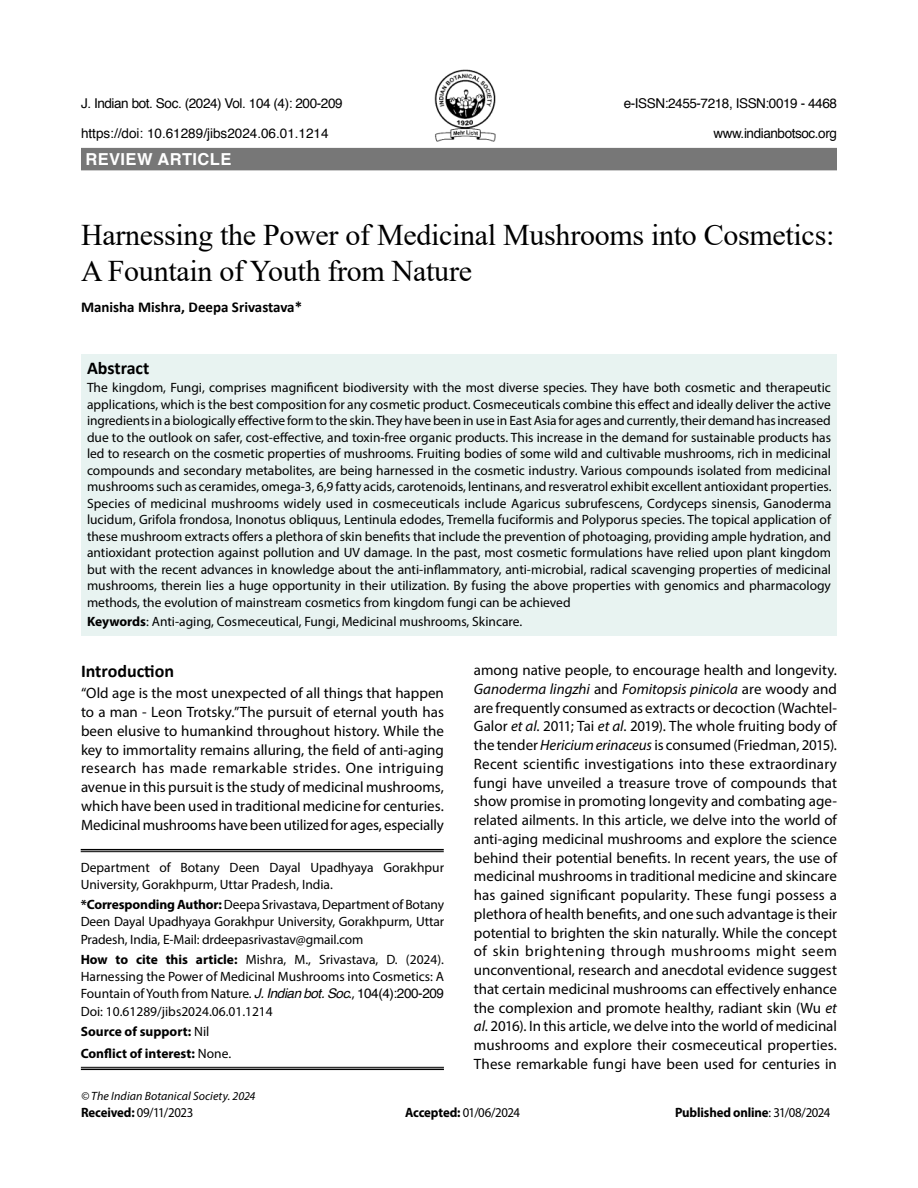
<style>
.page{position:relative;width:918px;height:1188px;background:#fff}
.page>*{position:absolute;margin:0;border:0;box-sizing:border-box;transform-origin:0 0}
.article_head{font:30px/36px "Times New Roman";letter-spacing:-.01em;color:#000}
.Sub-Head-1{font:700 18px "Calibri";color:#000}
.Subject{font:700 16.5px "Helvetica";letter-spacing:.025em;color:#fff}
.Body_flush{font:15px/18.8px "Myriad Pro";color:#000;text-align:justify}
.author{font:700 15px "Calibri";color:#000}
.Abstract{font:13.5px/16.5px "Myriad Pro";color:#000;text-align:justify}
.affiliation{font:13.5px/17.2px "Myriad Pro";color:#000;text-align:justify}
.Running_Head{font:13.5px "Helvetica";letter-spacing:-.03em;color:#000}
.affiliation-2{font:700 13.5px "Myriad Pro";color:#000}
.Running_Head-2{font:13.5px "Helvetica";color:#000}
.ref{font:13.5px "Myriad Pro";letter-spacing:-.035em;color:#000;scale:.95 1}
.ref-2{font:700 13.5px "Myriad Pro";letter-spacing:-.01em;color:#000;scale:.95 1}
.Bottom_1st_page{font:italic 12px "Myriad Pro";letter-spacing:.005em;color:#000}
.s1{font-weight:700}
.s2{font-family:"Helvetica";font-style:italic}
.s3{font-style:italic}
.s4{font-family:"Helvetica"}
.s5{font-weight:400}
</style>
<div class="page">
<div style="left:81px;top:354px;width:756px;height:282px;background:#e8f3f1"></div>
<div style="left:81px;top:148px;width:756px;height:22px;background:#777"></div>
<img style="left:435px;top:69px;width:60px;height:72px">
<hr style="left:81px;top:849px;width:363px;height:1px;background:#000">
<hr style="left:81px;top:851px;width:363px;height:1px;background:#000">
<hr style="left:81px;top:1067px;width:363px;height:1px;background:#000">
<hr style="left:81px;top:1069px;width:363px;height:1px;background:#000">
<p class="Running_Head" style="left:81px;top:92px;width:263px">J. Indian bot. Soc. (2024) Vol. 104 (4): 200-209</p>
<p class="Running_Head" style="left:624px;top:92px;width:215px">e-ISSN:2455-7218, ISSN:0019 - 4468</p>
<p class="Running_Head-2" style="left:81px;top:122px;width:249px">https://doi: 10.61289/jibs2024.06.01.1214</p>
<p class="Running_Head" style="left:713px;top:122px;width:125px">www.indianbotsoc.org</p>
<p class="Subject" style="left:86px;top:146px;width:147px">REVIEW ARTICLE</p>
<p class="article_head" style="left:81px;top:216px;width:755px">Harnessing the Power of Medicinal Mushrooms into Cosmetics:<br>A Fountain of Youth from Nature</p>
<p class="author" style="left:81px;top:297px;width:223px">Manisha Mishra, Deepa Srivastava*</p>
<p class="Sub-Head-1" style="left:87px;top:355px;width:64px">Abstract</p>
<p class="Abstract" style="left:87px;top:379px;width:746px">The kingdom, Fungi, comprises magnificent biodiversity with the most diverse species. They have both cosmetic and therapeutic applications, which is the best composition for any cosmetic product. Cosmeceuticals combine this effect and ideally deliver the active ingredients in a biologically effective form to the skin. They have been in use in East Asia for ages and currently, their demand has increased due to the outlook on safer, cost-effective, and toxin-free organic products. This increase in the demand for sustainable products has led to research on the cosmetic properties of mushrooms. Fruiting bodies of some wild and cultivable mushrooms, rich in medicinal compounds and secondary metabolites, are being harnessed in the cosmetic industry. Various compounds isolated from medicinal mushrooms such as ceramides, omega-3, 6,9 fatty acids, carotenoids, lentinans, and resveratrol exhibit excellent antioxidant properties.<br>Species of medicinal mushrooms widely used in cosmeceuticals include Agaricus subrufescens, Cordyceps sinensis, Ganoderma lucidum, Grifola frondosa, Inonotus obliquus, Lentinula edodes, Tremella fuciformis and Polyporus species. The topical application of these mushroom extracts offers a plethora of skin benefits that include the prevention of photoaging, providing ample hydration, and antioxidant protection against pollution and UV damage. In the past, most cosmetic formulations have relied upon plant kingdom but with the recent advances in knowledge about the anti-inflammatory, anti-microbial, radical scavenging properties of medicinal mushrooms, therein lies a huge opportunity in their utilization. By fusing the above properties with genomics and pharmacology methods, the evolution of mainstream cosmetics from kingdom fungi can be achieved</p>
<p class="Abstract" style="left:87px;top:613px;width:437px"><span class="s1">Keywords</span>: Anti-aging, Cosmeceutical, Fungi, Medicinal mushrooms, Skincare.</p>
<p class="Sub-Head-1" style="left:81px;top:659px;width:95px">Introduction</p>
<p class="Body_flush" style="left:81px;top:684px;width:364px">“Old age is the most unexpected of all things that happen to a man - Leon Trotsky.”The pursuit of eternal youth has been elusive to humankind throughout history. While the key to immortality remains alluring, the field of anti-aging research has made remarkable strides. One intriguing avenue in this pursuit is the study of medicinal mushrooms, which have been used in traditional medicine for centuries.<br>Medicinal mushrooms have been utilized for ages, especially</p>
<p class="affiliation" style="left:81px;top:858px;width:365px">Department of Botany Deen Dayal Upadhyaya Gorakhpur<br>University, Gorakhpurm, Uttar Pradesh, India.</p>
<p class="affiliation" style="left:81px;top:896px;width:365px"><span class="s1">*Corresponding Author:</span> Deepa Srivastava, Department of Botany Deen Dayal Upadhyaya Gorakhpur University, Gorakhpurm, Uttar Pradesh, India, E-Mail: drdeepasrivastav@gmail.com</p>
<p class="affiliation" style="left:81px;top:950px;width:365px"><span class="s1">How to cite this article:</span> Mishra, M., Srivastava, D. (2024).<br>Harnessing the Power of Medicinal Mushrooms into Cosmetics: A Fountain of Youth from Nature. <span class="s2">J. Indian bot. Soc</span><span class="s3">.</span>, <span class="s4">104(4):200-209<br></span>Doi: 10.61289/jibs2024.06.01.1214</p>
<p class="affiliation-2" style="left:81px;top:1022px;width:130px">Source of support: <span class="s5">Nil</span></p>
<p class="affiliation-2" style="left:81px;top:1044px;width:152px">Conflict of interest: <span class="s5">None.</span></p>
<p class="Body_flush" style="left:474px;top:661px;width:365px">among native people, to encourage health and longevity.<br><span class="s3">Ganoderma lingzhi</span> and <span class="s3">Fomitopsis pinicola</span> are woody and are frequently consumed as extracts or decoction (Wachtel-Galor <span class="s3">et al</span>. 2011; Tai <span class="s3">et al</span>. 2019). The whole fruiting body of the tender <span class="s3">Hericium erinaceus</span> is consumed (Friedman, 2015).<br>Recent scientific investigations into these extraordinary fungi have unveiled a treasure trove of compounds that show promise in promoting longevity and combating age&shy;related ailments. In this article, we delve into the world of anti-aging medicinal mushrooms and explore the science behind their potential benefits. In recent years, the use of medicinal mushrooms in traditional medicine and skincare has gained significant popularity. These fungi possess a plethora of health benefits, and one such advantage is their potential to brighten the skin naturally. While the concept of skin brightening through mushrooms might seem unconventional, research and anecdotal evidence suggest that certain medicinal mushrooms can effectively enhance the complexion and promote healthy, radiant skin (Wu <span class="s3">et al</span>. 2016). In this article, we delve into the world of medicinal mushrooms and explore their cosmeceutical properties.<br>These remarkable fungi have been used for centuries in</p>
<p class="Bottom_1st_page" style="left:81px;top:1089px;width:176px">© The Indian Botanical Society. 2024</p>
<p class="ref" style="left:81px;top:1104px;width:120px"><span class="s1">Received:</span> 09/11/2023</p>
<p class="ref" style="left:405px;top:1104px;width:123px"><span class="s1">Accepted:</span> 01/06/2024</p>
<p class="ref-2" style="left:675px;top:1103px;width:165px">Published online<span class="s5">: 31/08/2024</span></p>
</div>
